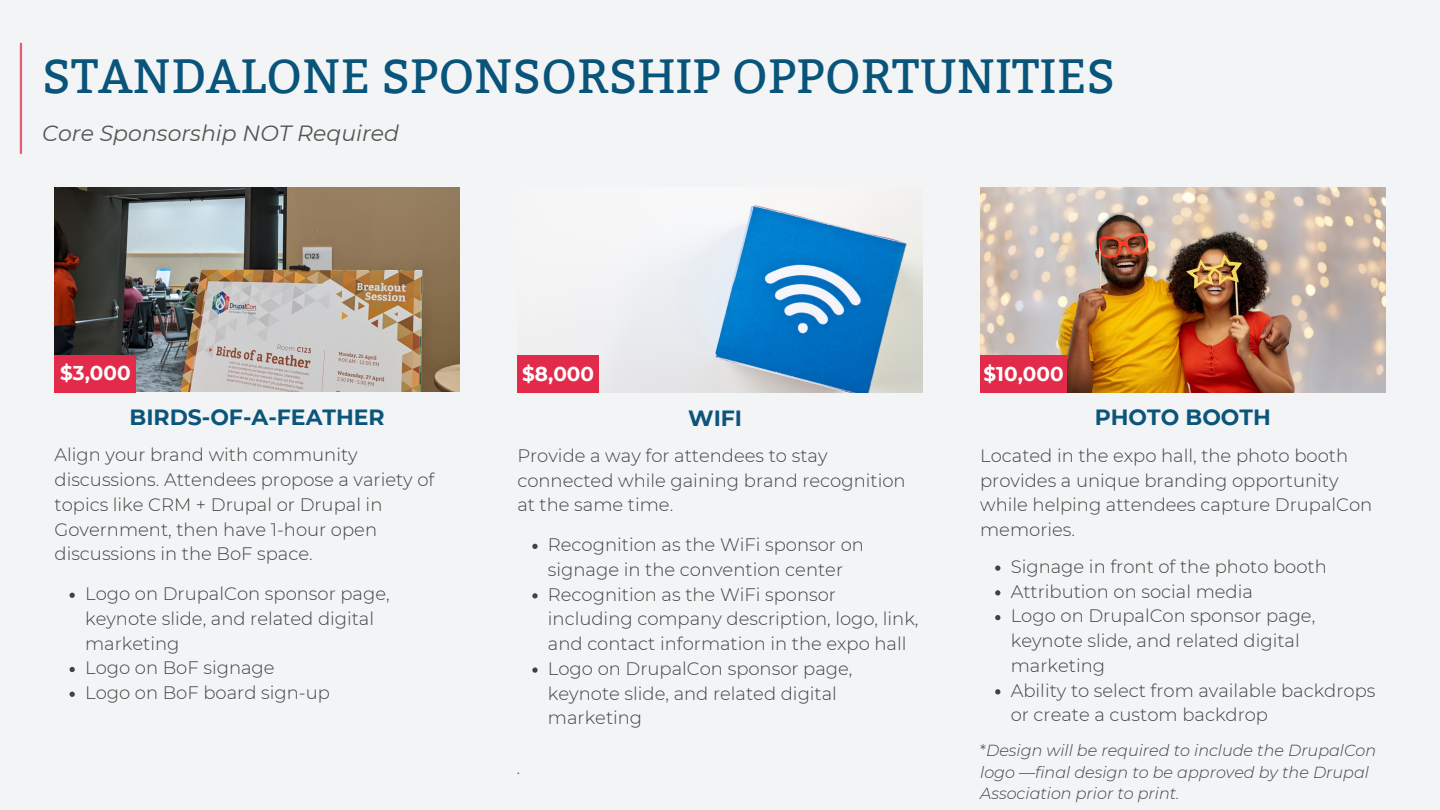
<style>
.page{position:relative;width:1440px;height:810px;background:#f2f4f5}
.page>*{position:absolute;margin:0;border:0;box-sizing:border-box;transform-origin:0 0}
.t1{font:48px "Bitter";color:#08547a}
.t2{font:700 22px "Montserrat";color:#0b557b}
.t3{font:italic 22px "Montserrat";color:#545454}
.t4{font:700 20px "Montserrat";color:#fff}
.t5{font:300 18px/24.8px "Montserrat";color:#424242}
.t6{font:italic 300 18px "Montserrat";color:#424242}
.t7{font:italic 300 16px/21.8px "Montserrat";color:#424242}
.s1{font-style:normal}
</style>
<div class="page">
<img style="left:55px;top:187px;width:405px;height:205px">
<div style="left:55px;top:355px;width:81px;height:38px;background:#e22b4b"></div>
<hr style="left:20px;top:44px;width:2px;height:109px;background:#e22b4b">
<img style="left:599px;top:205px;width:323px;height:188px">
<div style="left:517px;top:355px;width:82px;height:38px;background:#e22b4b"></div>
<img style="left:980px;top:188px;width:405px;height:205px">
<div style="left:980px;top:355px;width:87px;height:38px;background:#e22b4b"></div>
<svg style="left:532px;top:544px;width:6px;height:5px"></svg>
<svg style="left:532px;top:593px;width:6px;height:5px"></svg>
<svg style="left:532px;top:667px;width:6px;height:6px"></svg>
<svg style="left:995px;top:565px;width:5px;height:6px"></svg>
<svg style="left:995px;top:590px;width:5px;height:5px"></svg>
<svg style="left:995px;top:615px;width:5px;height:5px"></svg>
<svg style="left:995px;top:689px;width:5px;height:5px"></svg>
<svg style="left:70px;top:593px;width:5px;height:5px"></svg>
<svg style="left:70px;top:667px;width:5px;height:5px"></svg>
<svg style="left:70px;top:692px;width:5px;height:5px"></svg>
<p class="t1" style="left:42px;top:48px;width:1074px">STANDALONE SPONSORSHIP OPPORTUNITIES</p>
<p class="t3" style="left:42px;top:119px;width:358px">Core Sponsorship NOT Required</p>
<p class="t4" style="left:60px;top:362px;width:72px">$3,000</p>
<p class="t4" style="left:522px;top:362px;width:73px">$8,000</p>
<p class="t4" style="left:984px;top:362px;width:82px">$10,000</p>
<p class="t2" style="left:688px;top:405px;width:56px">WIFI</p>
<p class="t2" style="left:130px;top:403px;width:257px">BIRDS-OF-A-FEATHER</p>
<p class="t2" style="left:1095px;top:404px;width:178px">PHOTO BOOTH</p>
<p class="t5" style="left:55px;top:443px;width:381px">Align your brand with community discussions. Attendees propose a variety of topics like CRM + Drupal or Drupal in Government, then have 1-hour open discussions in the BoF space.</p>
<p class="t5" style="left:85px;top:581px;width:306px">Logo on DrupalCon sponsor page, keynote slide, and related digital marketing</p>
<p class="t5" style="left:85px;top:656px;width:191px">Logo on BoF signage</p>
<p class="t5" style="left:85px;top:680px;width:246px">Logo on BoF board sign-up</p>
<p class="t5" style="left:517px;top:443px;width:390px">Provide a way for attendees to stay connected while gaining brand recognition at the same time.</p>
<p class="t6" style="left:517px;top:757px;width:5px">.</p>
<p class="t5" style="left:548px;top:532px;width:318px">Recognition as the WiFi sponsor on signage in the convention center</p>
<p class="t5" style="left:548px;top:582px;width:372px">Recognition as the WiFi sponsor including company description, logo, link, and contact information in the expo hall</p>
<p class="t5" style="left:548px;top:656px;width:306px">Logo on DrupalCon sponsor page, keynote slide, and related digital marketing</p>
<p class="t5" style="left:980px;top:443px;width:394px">Located in the expo hall, the photo booth provides a unique branding opportunity while helping attendees capture DrupalCon memories.</p>
<p class="t5" style="left:1011px;top:554px;width:318px">Signage in front of the photo booth</p>
<p class="t5" style="left:1011px;top:579px;width:244px">Attribution on social media</p>
<p class="t5" style="left:1011px;top:604px;width:306px">Logo on DrupalCon sponsor page, keynote slide, and related digital marketing</p>
<p class="t5" style="left:1011px;top:678px;width:366px">Ability to select from available backdrops or create a custom backdrop</p>
<p class="t7" style="left:980px;top:739px;width:398px"><span class="s1">*</span>Design will be required to include the DrupalCon logo —final design to be approved by the Drupal<br>Association prior to print.</p>
</div>
